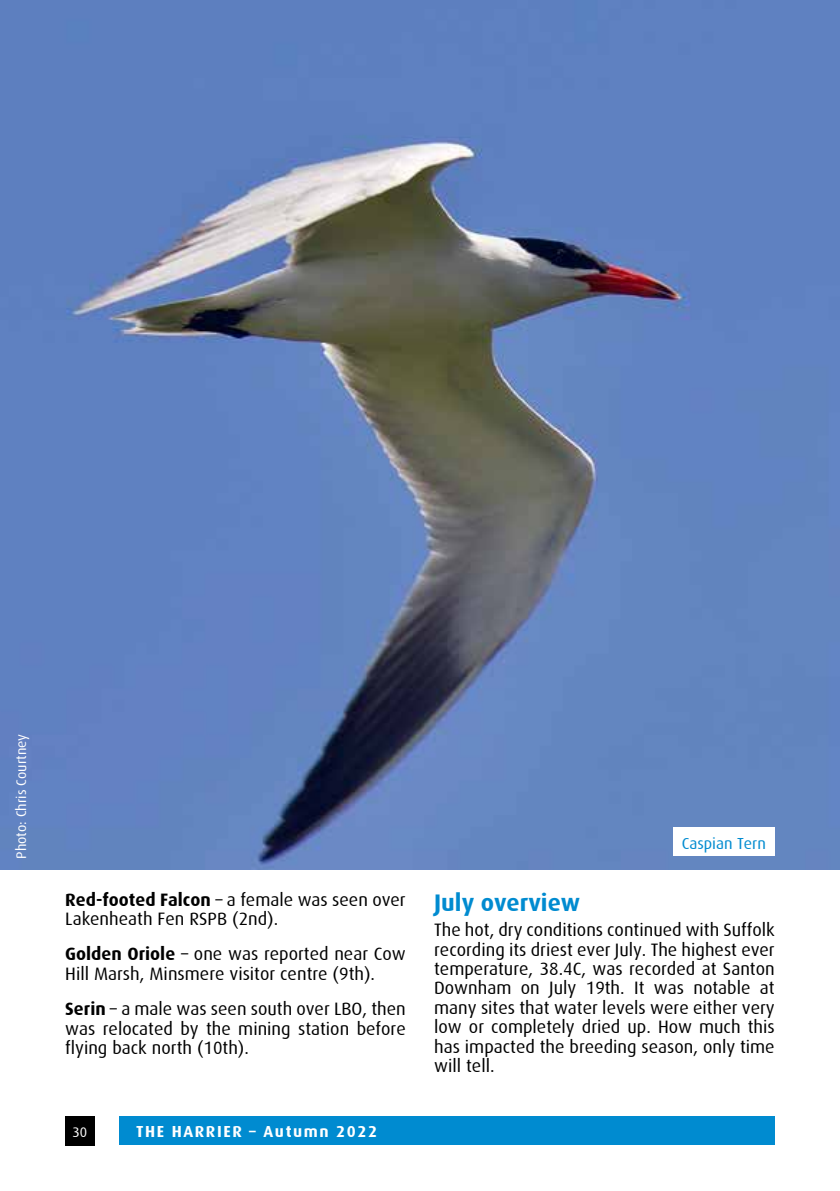
<style>
.page{position:relative;width:840px;height:1191px;background:#fff}
.page>*{position:absolute;margin:0;border:0;box-sizing:border-box;transform-origin:0 0}
.t1{font:700 24px "Dax";color:#008bd0}
.t2{font:18px/19.4px "Dax";color:#000}
.t3{font:700 16px "Dax";letter-spacing:.1em;color:#fff}
.t4{font:16px "Dax";color:#008bd0}
.t5{font:14px "Dax";color:#fff}
.s1{font-weight:700}
</style>
<div class="page">
<div style="left:119px;top:1116px;width:655px;height:28px;background:#008bd0"></div>
<div style="left:65px;top:1116px;width:30px;height:29px;background:#000"></div>
<img style="left:0;top:0;width:839px;height:869px">
<div style="left:672px;top:827px;width:102px;height:29px;background:#fff"></div>
<p class="t5" style="left:13px;top:858px;width:126px;rotate:-90deg">Photo: Chris Courtney</p>
<p class="t2" style="left:65px;top:889px;width:342px"><span class="s1">Red-footed Falcon</span> – a female was seen over<br>Lakenheath Fen RSPB (2nd).</p>
<p class="t2" style="left:65px;top:944px;width:342px"><span class="s1">Golden Oriole</span> – one was reported near Cow<br>Hill Marsh, Minsmere visitor centre (9th).</p>
<p class="t2" style="left:65px;top:999px;width:342px;text-align:justify"><span class="s1">Serin</span> – a male was seen south over LBO, then was relocated by the mining station before flying back north (10th).</p>
<p class="t5" style="left:72px;top:1124px;width:16px">30</p>
<p class="t3" style="left:136px;top:1122px;width:242px">THE HARRIER – Autumn 2022</p>
<p class="t4" style="left:681px;top:834px;width:86px">Caspian Tern</p>
<h1 class="t1" style="left:434px;top:889px;width:147px">July overview</h1>
<p class="t2" style="left:434px;top:920px;width:342px;text-align:justify">The hot, dry conditions continued with Suffolk recording its driest ever July. The highest ever temperature, 38.4C, was recorded at Santon Downham on July 19th. It was notable at many sites that water levels were either very low or completely dried up. How much this has impacted the breeding season, only time will tell.</p>
</div>
